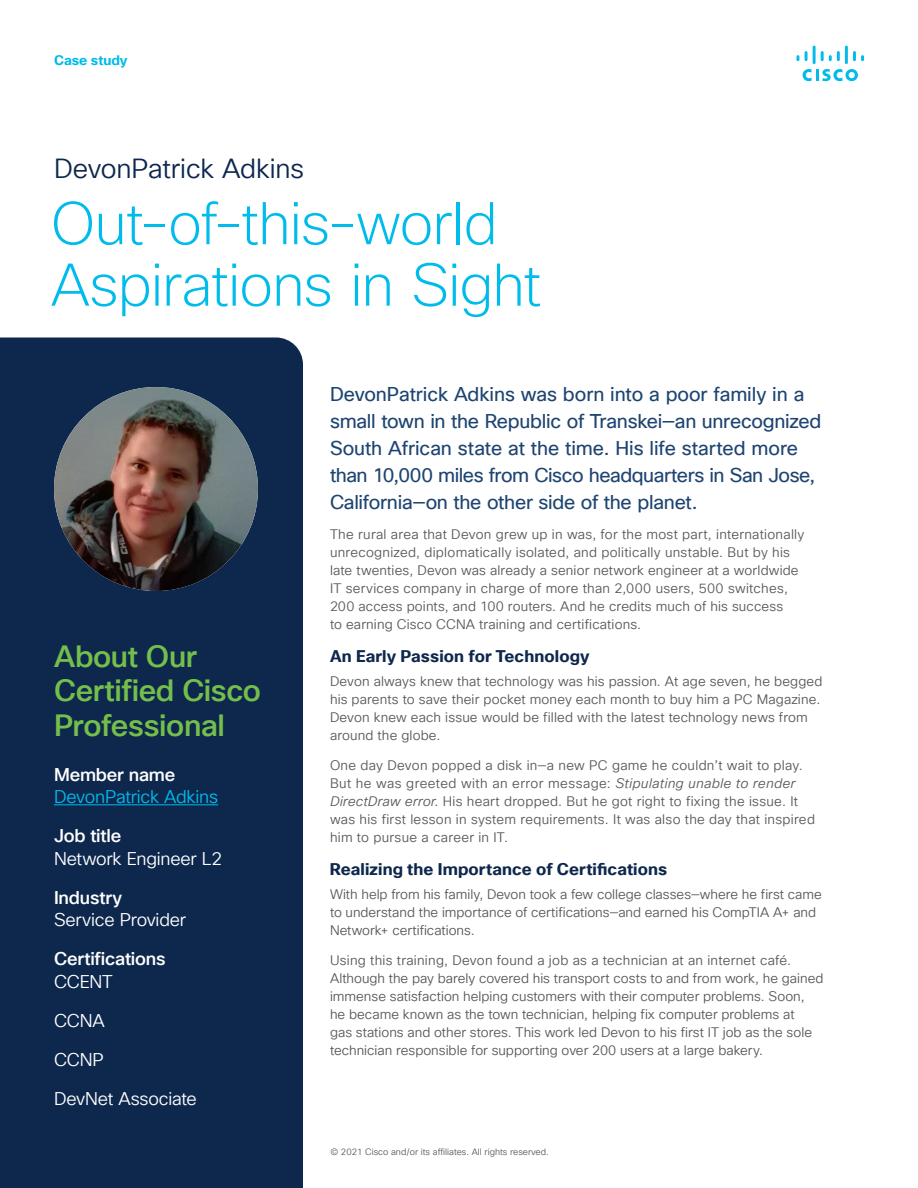
<style>
.page{position:relative;width:918px;height:1188px;background:#fff}
.page>*{position:absolute;margin:0;border:0;box-sizing:border-box;transform-origin:0 0}
.t1{font:200 58.5px/61.5px "Cisco Sans TT";letter-spacing:-.015em;color:#00bceb}
.t2{font:500 30px/34.5px "Cisco Sans TT";letter-spacing:-.015em;color:#74bf4b}
.t3{font:27px "Cisco Sans TT Light";letter-spacing:-.005em;color:#0d274d}
.t4{font:19.5px/27px "Cisco Sans TT";letter-spacing:-.01em;color:#1e4471}
.t5{font:18px/39px "Cisco Sans TT Light";letter-spacing:-.01em;color:#fff}
.t6{font:500 18px "Cisco Sans TT";letter-spacing:-.01em;color:#fff}
.t7{font:18px "Cisco Sans TT Light";letter-spacing:-.015em;color:#00bceb}
.t8{font:700 16.5px "Cisco Sans TT";letter-spacing:.005em;color:#0d274d}
.t9{font:13.5px/18px "Cisco Sans TT Light";letter-spacing:.01em;color:#58595b}
.t10{font:700 13.5px "Cisco Sans TT";color:#00bceb}
.t11{font:9px "Cisco Sans TT Light";color:#58595b}
.s1{font-style:italic}
</style>
<div class="page">
<svg style="left:803px;top:69px;width:55px;height:12px"></svg>
<svg style="left:797px;top:55px;width:2px;height:6px"></svg>
<svg style="left:805px;top:51px;width:3px;height:10px"></svg>
<hr style="left:813px;top:46px;width:3px;height:18px;background:#00bceb">
<svg style="left:821px;top:51px;width:19px;height:10px"></svg>
<hr style="left:845px;top:46px;width:3px;height:18px;background:#00bceb">
<svg style="left:853px;top:51px;width:11px;height:10px"></svg>
<div style="left:0;top:338px;width:303px;height:850px;background:#0d274d"></div>
<hr style="left:54px;top:805px;width:164px;height:1px;background:#00bceb">
<img style="left:54px;top:387px;width:204px;height:204px;border-radius:102px">
<p class="t10" style="left:54px;top:51px;width:75px">Case study</p>
<h3 class="t3" style="left:54px;top:151px;width:252px">DevonPatrick Adkins</h3>
<h1 class="t1" style="left:51px;top:195px;width:492px">Out-of-this-world<br>Aspirations in Sight</h1>
<h2 class="t2" style="left:54px;top:640px;width:209px">About Our<br>Certified Cisco<br>Professional</h2>
<h3 class="t6" style="left:54px;top:763px;width:123px">Member name</h3>
<h3 class="t7" style="left:54px;top:785px;width:166px">DevonPatrick Adkins</h3>
<h3 class="t6" style="left:54px;top:824px;width:69px">Job title</h3>
<h3 class="t5" style="left:54px;top:840px;width:170px">Network Engineer L2</h3>
<h3 class="t6" style="left:54px;top:886px;width:70px">Industry</h3>
<h3 class="t5" style="left:54px;top:901px;width:134px">Service Provider</h3>
<h3 class="t6" style="left:54px;top:947px;width:113px">Certifications</h3>
<h3 class="t5" style="left:54px;top:963px;width:144px">CCENT<br>CCNA<br>CCNP<br>DevNet Associate</h3>
<p class="t4" style="left:330px;top:381px;width:493px">DevonPatrick Adkins was born into a poor family in a small town in the Republic of Transkei—an unrecognized South African state at the time. His life started more than 10,000 miles from Cisco headquarters in San Jose, California—on the other side of the planet.</p>
<p class="t9" style="left:330px;top:526px;width:476px">The rural area that Devon grew up in was, for the most part, internationally unrecognized, diplomatically isolated, and politically unstable. But by his late twenties, Devon was already a senior network engineer at a worldwide IT services company in charge of more than 2,000 users, 500 switches, 200 access points, and 100 routers. And he credits much of his success<br>to earning Cisco CCNA training and certifications.</p>
<p class="t8" style="left:330px;top:645px;width:261px">An Early Passion for Technology</p>
<p class="t9" style="left:330px;top:673px;width:494px">Devon always knew that technology was his passion. At age seven, he begged his parents to save their pocket money each month to buy him a PC Magazine.<br>Devon knew each issue would be filled with the latest technology news from around the globe.</p>
<p class="t9" style="left:330px;top:757px;width:487px">One day Devon popped a disk in—a new PC game he couldn’t wait to play.<br>But he was greeted with an error message: <span class="s1">Stipulating unable to render DirectDraw error</span>. His heart dropped. But he got right to fixing the issue. It was his first lesson in system requirements. It was also the day that inspired him to pursue a career in IT.</p>
<p class="t8" style="left:330px;top:858px;width:339px">Realizing the Importance of Certifications</p>
<p class="t9" style="left:330px;top:886px;width:493px">With help from his family, Devon took a few college classes—where he first came to understand the importance of certifications—and earned his CompTIA A+ and<br>Network+ certifications.</p>
<p class="t9" style="left:330px;top:952px;width:495px">Using this training, Devon found a job as a technician at an internet café.<br>Although the pay barely covered his transport costs to and from work, he gained immense satisfaction helping customers with their computer problems. Soon,<br>he became known as the town technician, helping fix computer problems at<br>gas stations and other stores. This work led Devon to his first IT job as the sole technician responsible for supporting over 200 users at a large bakery.</p>
<p class="t11" style="left:330px;top:1146px;width:220px">© 2021 Cisco and/or its affiliates. All rights reserved.</p>
</div>
